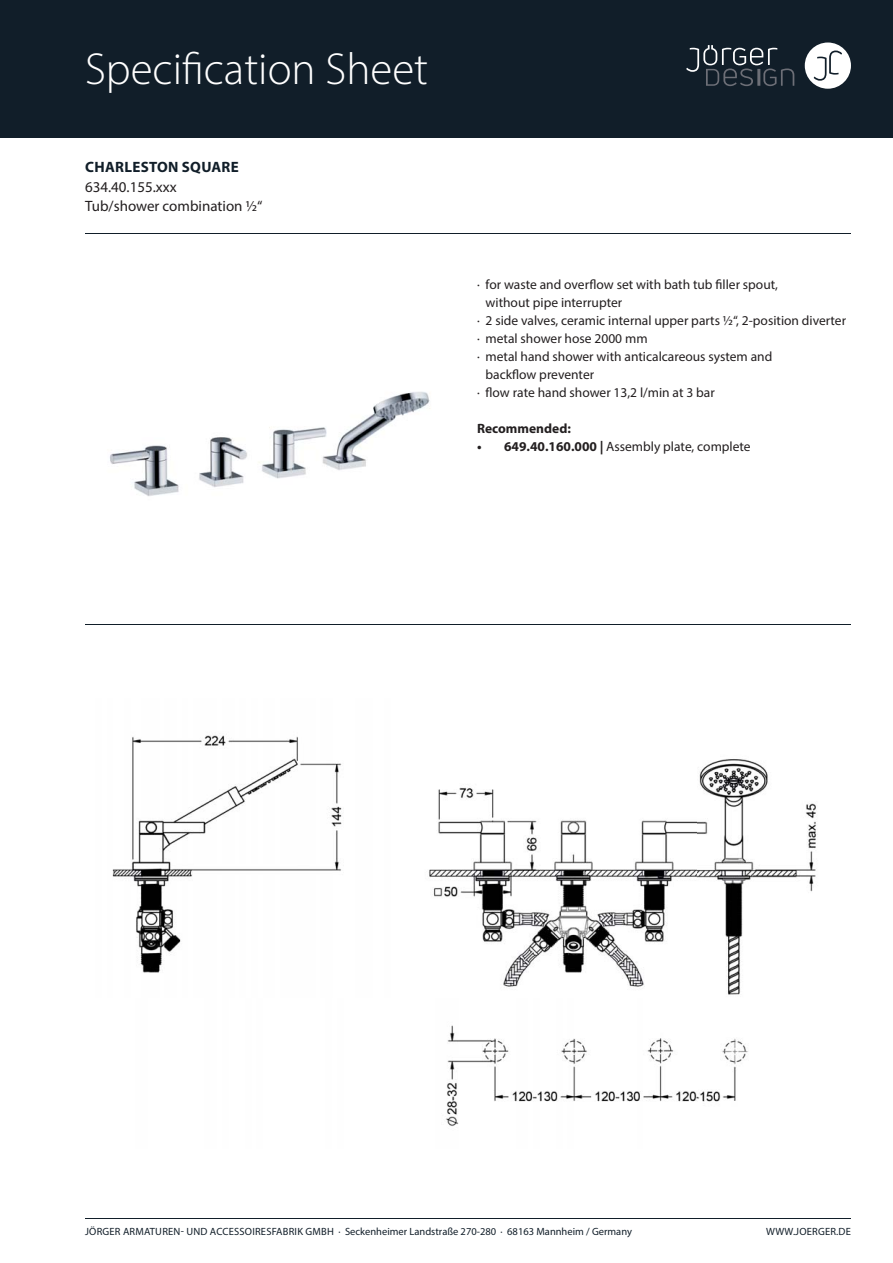
<style>
.page{position:relative;width:893px;height:1263px;background:#fff}
.page>*{position:absolute;margin:0;border:0;box-sizing:border-box;transform-origin:0 0}
.t1{font:300 45px "Myriad Pro";color:#fff}
.t2{font:15px "Myriad Pro";color:#231f20}
.t3{font:700 15px "Myriad Pro";letter-spacing:.02em;color:#111e29}
.t4{font:13.5px "Myriad Pro";color:#231f20}
.t5{font:700 13.5px "Myriad Pro";color:#231f20}
.t6{font:10.5px "Myriad Pro";letter-spacing:.005em;color:#111e29}
.s1{font-weight:700}
</style>
<div class="page">
<div style="left:0;top:0;width:893px;height:138px;background:#111e29"></div>
<div style="left:805px;top:43px;width:46px;height:46px;background:#fff;border-radius:50%"></div>
<svg style="left:814px;top:51px;width:28px;height:30px"></svg>
<svg style="left:686px;top:45px;width:108px;height:41px"></svg>
<hr style="left:85px;top:1218px;width:766px;height:1px;background:#111e29">
<hr style="left:85px;top:233px;width:766px;height:1px;background:#111e29">
<hr style="left:85px;top:624px;width:766px;height:1px;background:#111e29">
<img style="left:110px;top:392px;width:320px;height:104px">
<img style="left:112px;top:735px;width:704px;height:392px">
<h1 class="t1" style="left:85px;top:52px;width:345px">Specification Sheet</h1>
<p class="t3" style="left:85px;top:161px;width:155px">CHARLESTON SQUARE</p>
<p class="t2" style="left:85px;top:200px;width:179px">Tub/shower combination ½“</p>
<p class="t2" style="left:85px;top:181px;width:93px">634.40.155.xxx</p>
<p class="t4" style="left:477px;top:279px;width:302px">· for waste and overflow set with bath tub filler spout,</p>
<p class="t4" style="left:485px;top:297px;width:138px">without pipe interrupter</p>
<p class="t4" style="left:477px;top:315px;width:371px">· 2 side valves, ceramic internal upper parts ½“, 2-position diverter</p>
<p class="t4" style="left:477px;top:333px;width:172px">· metal shower hose 2000 mm</p>
<p class="t4" style="left:477px;top:351px;width:297px">· metal hand shower with anticalcareous system and</p>
<p class="t4" style="left:485px;top:369px;width:110px">backflow preventer</p>
<p class="t4" style="left:477px;top:387px;width:239px">· flow rate hand shower 13,2 l/min at 3 bar</p>
<p class="t5" style="left:477px;top:423px;width:95px">Recommended:</p>
<p class="t4" style="left:477px;top:441px;width:275px"><span class="s1">• 649.40.160.000 |</span> Assembly plate, complete</p>
<p class="t6" style="left:85px;top:1228px;width:548px">JÖRGER ARMATUREN- UND ACCESSOIRESFABRIK GMBH · Seckenheimer Landstraße 270-280 · 68163 Mannheim / Germany</p>
<p class="t6" style="left:766px;top:1228px;width:86px">WWW.JOERGER.DE</p>
</div>
